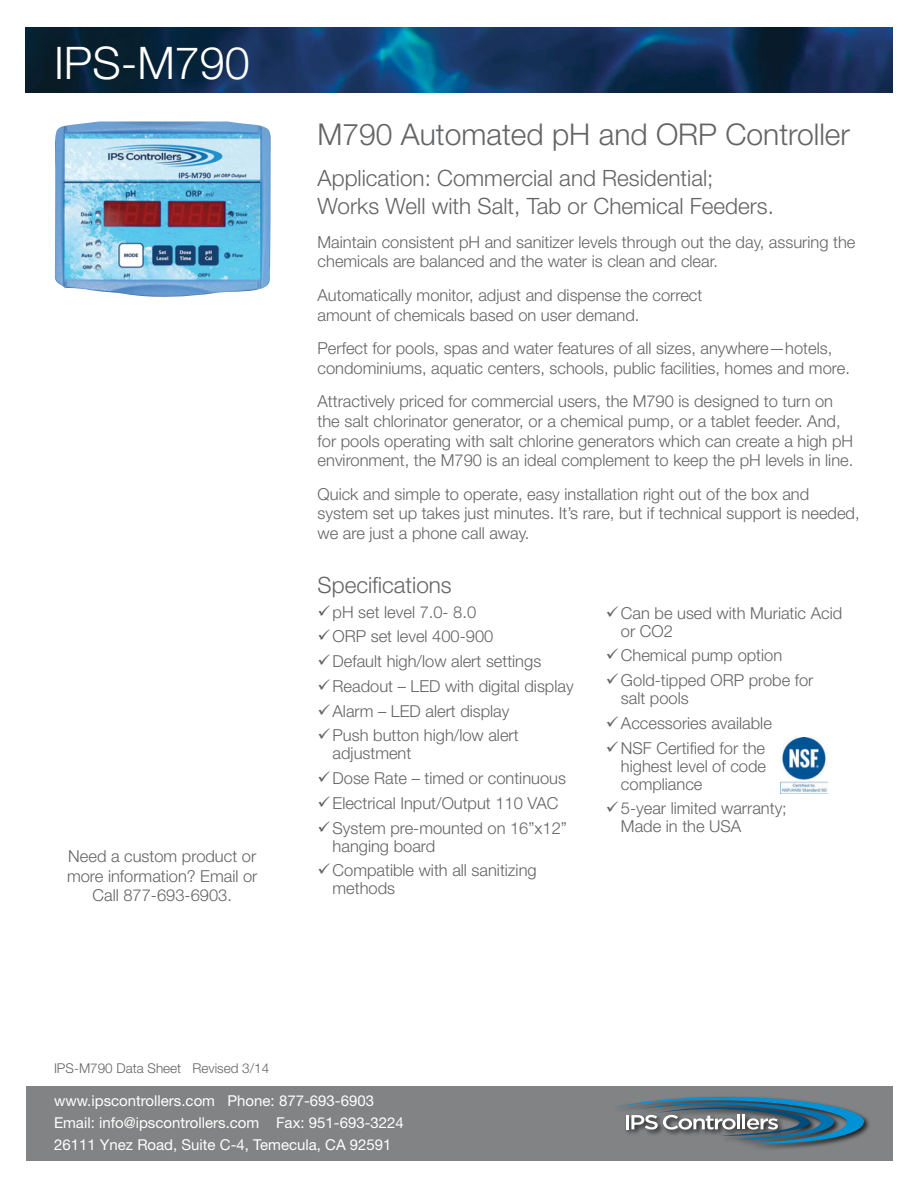
<style>
.page{position:relative;width:918px;height:1188px;background:#fff}
.page>*{position:absolute;margin:0;border:0;box-sizing:border-box;transform-origin:0 0}
.t1{font:300 45px "Helvetica Neue";color:#fff}
.t2{font:300 30px "Helvetica Neue";color:#636466}
.t3{font:300 22.5px/28.8px "Helvetica Neue";color:#636466}
.t4{font:300 16.5px/19.8px "Helvetica Neue";color:#636466}
.t5{font:15px/21.8px "Helvetica Neue";color:#fff}
.t6{font:300 13.5px "Helvetica Neue";color:#636466}
</style>
<div class="page">
<img style="left:26px;top:27px;width:866px;height:66px">
<img style="left:55px;top:122px;width:216px;height:175px">
<div style="left:26px;top:1086px;width:866px;height:75px;background:#828384"></div>
<div style="left:612px;top:1095px;width:259px;height:56px;background:#000;opacity:.75"></div>
<svg style="left:613px;top:1095px;width:251px;height:50px"></svg>
<svg style="left:780px;top:754px;width:48px;height:40px"></svg>
<img style="left:781px;top:737px;width:46px;height:56px">
<h1 class="t1" style="left:54px;top:35px;width:197px">IPS-M790</h1>
<p class="t4" style="left:67px;top:846px;width:192px;text-align:center">Need a custom product or more information? Email or<br>Call 877-693-6903.</p>
<h2 class="t2" style="left:318px;top:116px;width:534px">M790 Automated pH and ORP Controller</h2>
<h3 class="t3" style="left:318px;top:163px;width:458px">Application: Commercial and Residential;<br>Works Well with Salt, Tab or Chemical Feeders.</h3>
<p class="t4" style="left:318px;top:232px;width:539px">Maintain consistent pH and sanitizer levels through out the day, assuring the chemicals are balanced and the water is clean and clear.</p>
<p class="t4" style="left:318px;top:285px;width:386px">Automatically monitor, adjust and dispense the correct amount of chemicals based on user demand.</p>
<p class="t4" style="left:318px;top:338px;width:534px">Perfect for pools, spas and water features of all sizes, anywhere—hotels, condominiums, aquatic centers, schools, public facilities, homes and more.</p>
<p class="t4" style="left:318px;top:391px;width:537px">Attractively priced for commercial users, the M790 is designed to turn on the salt chlorinator generator, or a chemical pump, or a tablet feeder. And, for pools operating with salt chlorine generators which can create a high pH environment, the M790 is an ideal complement to keep the pH levels in line.</p>
<p class="t4" style="left:318px;top:484px;width:544px">Quick and simple to operate, easy installation right out of the box and system set up takes just minutes. It’s rare, but if technical support is needed, we are just a phone call away.</p>
<h3 class="t3" style="left:318px;top:570px;width:136px">Specifications</h3>
<p class="t4" style="left:318px;top:601px;width:160px">✓pH set level 7.0- 8.0</p>
<p class="t4" style="left:318px;top:626px;width:177px">✓ORP set level 400-900</p>
<p class="t4" style="left:318px;top:651px;width:225px">✓Default high/low alert settings</p>
<p class="t4" style="left:318px;top:676px;width:258px">✓Readout – LED with digital display</p>
<p class="t4" style="left:318px;top:700px;width:193px">✓Alarm – LED alert display</p>
<p class="t4" style="left:333px;top:726px;width:188px;line-height:18px;text-indent:-15px">✓Push button high/low alert adjustment</p>
<p class="t4" style="left:318px;top:768px;width:250px">✓Dose Rate – timed or continuous</p>
<p class="t4" style="left:318px;top:793px;width:242px">✓Electrical Input/Output 110 VAC</p>
<p class="t4" style="left:333px;top:818px;width:236px;line-height:18px;text-indent:-15px">✓System pre-mounted on 16”x12” hanging board</p>
<p class="t4" style="left:333px;top:861px;width:206px;line-height:18px;text-indent:-15px">✓Compatible with all sanitizing methods</p>
<p class="t4" style="left:621px;top:603px;width:223px;line-height:18px;text-indent:-15px">✓Can be used with Muriatic Acid or CO2</p>
<p class="t4" style="left:606px;top:645px;width:178px">✓Chemical pump option</p>
<p class="t4" style="left:621px;top:671px;width:194px;line-height:18px;text-indent:-15px">✓Gold-tipped ORP probe for salt pools</p>
<p class="t4" style="left:606px;top:713px;width:167px">✓Accessories available</p>
<p class="t4" style="left:621px;top:738px;width:147px;line-height:18px;text-align:justify;text-indent:-15px">✓NSF Certified for the highest level of code compliance</p>
<p class="t4" style="left:621px;top:799px;width:167px;line-height:18px;text-indent:-15px">✓5-year limited warranty;<br>Made in the USA</p>
<p class="t6" style="left:54px;top:1060px;width:217px">IPS-M790 Data Sheet Revised 3/14</p>
<p class="t5" style="left:54px;top:1090px;width:351px">www.ipscontrollers.com Phone: 877-693-6903<br>Email: info@ipscontrollers.com Fax: 951-693-3224<br>26111 Ynez Road, Suite C-4, Temecula, CA 92591</p>
</div>
